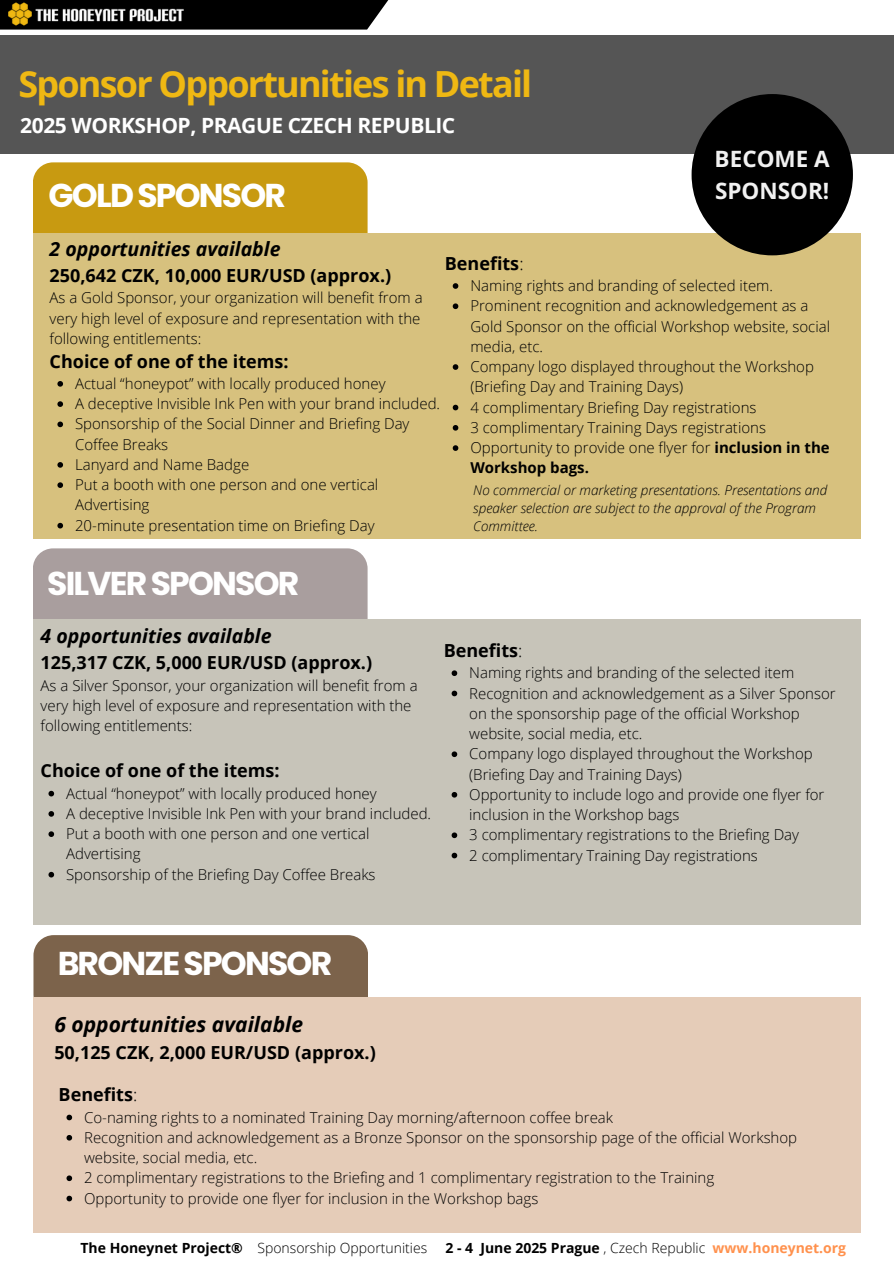
<style>
.page{position:relative;width:894px;height:1264px;background:#fff}
.page>*{position:absolute;margin:0;border:0;box-sizing:border-box;transform-origin:0 0}
.t1{font:700 36px "Open Sans";letter-spacing:-.05em;color:#efb813}
.t2{font:700 33px "Poppins";letter-spacing:-.055em;color:#fff}
.t3{font:700 22.5px "Open Sans";color:#f1f1f1}
.t4{font:700 21px "Open Sans";letter-spacing:-.02em;color:#fff}
.t5{font:italic 700 21px "Open Sans";color:#000}
.t6{font:italic 700 19.5px "Open Sans";color:#000}
.t7{font:700 18px "Open Sans";color:#000}
.t8{font:300 15px/20.2px "Open Sans";color:#000}
.t9{font:300 13.95px "Open Sans";color:#000}
.t10{font:700 13.95px "Open Sans";color:#000}
.t11{font:700 13.95px "Open Sans";color:#ff914d}
.t12{font:italic 300 13.5px/18px "Open Sans";color:#000}
.s1{font-weight:300}
.s2{font-weight:700}
</style>
<div class="page">
<svg style="left:0;top:0;width:389px;height:30px;background:#111110"></svg>
<div style="left:0;top:35px;width:893px;height:118px;background:#555"></div>
<img style="left:9px;top:2px;width:25px;height:24px">
<img style="left:34px;top:0;width:151px;height:30px">
<div style="left:33px;top:162px;width:334px;height:91px;background:#c89a11;border-radius:20px"></div>
<div style="left:33px;top:233px;width:827px;height:306px;background:#d7c17e"></div>
<div style="left:691px;top:94px;width:161px;height:161px;background:#000;border-radius:50%"></div>
<svg style="left:57px;top:381px;width:6px;height:5px"></svg>
<svg style="left:57px;top:401px;width:6px;height:6px"></svg>
<svg style="left:57px;top:421px;width:6px;height:6px"></svg>
<svg style="left:57px;top:462px;width:6px;height:5px"></svg>
<svg style="left:57px;top:482px;width:6px;height:6px"></svg>
<svg style="left:57px;top:523px;width:6px;height:5px"></svg>
<svg style="left:452px;top:283px;width:6px;height:6px"></svg>
<svg style="left:452px;top:303px;width:6px;height:6px"></svg>
<svg style="left:452px;top:364px;width:6px;height:6px"></svg>
<svg style="left:452px;top:405px;width:6px;height:5px"></svg>
<svg style="left:452px;top:425px;width:6px;height:5px"></svg>
<svg style="left:452px;top:445px;width:6px;height:6px"></svg>
<div style="left:33px;top:548px;width:334px;height:91px;background:#a99e9e;border-radius:20px"></div>
<div style="left:33px;top:619px;width:827px;height:306px;background:#c7c4b9"></div>
<svg style="left:48px;top:790px;width:6px;height:6px"></svg>
<svg style="left:48px;top:811px;width:6px;height:5px"></svg>
<svg style="left:48px;top:831px;width:6px;height:6px"></svg>
<svg style="left:48px;top:871px;width:6px;height:6px"></svg>
<svg style="left:451px;top:670px;width:6px;height:6px"></svg>
<svg style="left:451px;top:690px;width:6px;height:6px"></svg>
<svg style="left:451px;top:751px;width:6px;height:6px"></svg>
<svg style="left:451px;top:792px;width:6px;height:5px"></svg>
<svg style="left:451px;top:832px;width:6px;height:6px"></svg>
<svg style="left:451px;top:852px;width:6px;height:6px"></svg>
<div style="left:33px;top:935px;width:335px;height:79px;background:#7c634b;border-radius:20px"></div>
<div style="left:33px;top:997px;width:828px;height:235px;background:#e5ccb8"></div>
<svg style="left:66px;top:1114px;width:6px;height:6px"></svg>
<svg style="left:66px;top:1135px;width:6px;height:5px"></svg>
<svg style="left:66px;top:1175px;width:6px;height:6px"></svg>
<svg style="left:66px;top:1195px;width:6px;height:6px"></svg>
<p class="t1" style="left:18px;top:58px;width:515px">Sponsor Opportunities in Detail</p>
<p class="t4" style="left:20px;top:111px;width:436px">2025 WORKSHOP, PRAGUE CZECH REPUBLIC</p>
<h2 class="t3" style="left:714px;top:143px;width:117px">BECOME A</h2>
<h3 class="t2" style="left:49px;top:173px;width:239px">GOLD SPONSOR</h3>
<h2 class="t3" style="left:714px;top:175px;width:116px">SPONSOR!</h2>
<h3 class="t6" style="left:50px;top:235px;width:232px">2 opportunities available</h3>
<h1 class="t7" style="left:50px;top:263px;width:343px">250,642 CZK, 10,000 EUR/USD (approx.)</h1>
<p class="t8" style="left:50px;top:287px;width:374px">As a Gold Sponsor, your organization will benefit from a very high level of exposure and representation with the following entitlements:</p>
<p class="t7" style="left:50px;top:348px;width:240px">Choice of one of the items:</p>
<p class="t8" style="left:75px;top:373px;width:312px">Actual “honeypot” with locally produced honey</p>
<p class="t8" style="left:75px;top:393px;width:366px">A deceptive Invisible Ink Pen with your brand included.</p>
<p class="t8" style="left:75px;top:413px;width:336px">Sponsorship of the Social Dinner and Briefing Day<br>Coffee Breaks</p>
<p class="t8" style="left:75px;top:454px;width:176px">Lanyard and Name Badge</p>
<p class="t8" style="left:75px;top:474px;width:305px">Put a booth with one person and one vertical<br>Advertising</p>
<p class="t8" style="left:75px;top:515px;width:301px">20-minute presentation time on Briefing Day</p>
<p class="t7" style="left:444px;top:250px;width:80px">Benefits<span class="s1">:</span></p>
<p class="t8" style="left:470px;top:275px;width:304px">Naming rights and branding of selected item.</p>
<h6 class="t8" style="left:470px;top:295px;width:361px">Prominent recognition and acknowledgement as a<br>Gold Sponsor on the official Workshop website, social media, etc.</h6>
<p class="t8" style="left:470px;top:356px;width:345px">Company logo displayed throughout the Workshop (Briefing Day and Training Days)</p>
<p class="t8" style="left:470px;top:396px;width:287px">4 complimentary Briefing Day registrations</p>
<p class="t8" style="left:470px;top:417px;width:297px">3 complimentary Training Days registrations</p>
<p class="t8" style="left:470px;top:437px;width:361px">Opportunity to provide one flyer for <span class="s2">inclusion in the<br>Workshop bags.</span></p>
<p class="t12" style="left:473px;top:480px;width:355px">No commercial or marketing presentations. Presentations and speaker selection are subject to the approval of the Program<br>Committee.</p>
<p class="t2" style="left:47px;top:560px;width:253px">SILVER SPONSOR</p>
<p class="t6" style="left:41px;top:622px;width:232px">4 opportunities available</p>
<h1 class="t7" style="left:41px;top:650px;width:333px">125,317 CZK, 5,000 EUR/USD (approx.)</h1>
<p class="t8" style="left:41px;top:674px;width:378px">As a Silver Sponsor, your organization will benefit from a very high level of exposure and representation with the following entitlements:</p>
<p class="t7" style="left:41px;top:758px;width:240px">Choice of one of the items:</p>
<p class="t8" style="left:66px;top:782px;width:312px">Actual “honeypot” with locally produced honey</p>
<h5 class="t8" style="left:66px;top:803px;width:366px">A deceptive Invisible Ink Pen with your brand included.</h5>
<p class="t8" style="left:66px;top:823px;width:305px">Put a booth with one person and one vertical<br>Advertising</p>
<p class="t8" style="left:66px;top:863px;width:311px">Sponsorship of the Briefing Day Coffee Breaks</p>
<p class="t7" style="left:443px;top:637px;width:80px">Benefits<span class="s1">:</span></p>
<p class="t8" style="left:469px;top:662px;width:326px">Naming rights and branding of the selected item</p>
<h6 class="t8" style="left:469px;top:682px;width:368px">Recognition and acknowledgement as a Silver Sponsor on the sponsorship page of the official Workshop website, social media, etc.</h6>
<p class="t8" style="left:469px;top:743px;width:345px">Company logo displayed throughout the Workshop (Briefing Day and Training Days)</p>
<p class="t8" style="left:469px;top:784px;width:356px">Opportunity to include logo and provide one flyer for inclusion in the Workshop bags</p>
<p class="t8" style="left:469px;top:824px;width:331px">3 complimentary registrations to the Briefing Day</p>
<p class="t8" style="left:469px;top:844px;width:290px">2 complimentary Training Day registrations</p>
<p class="t2" style="left:58px;top:940px;width:276px">BRONZE SPONSOR</p>
<p class="t5" style="left:54px;top:1009px;width:250px">6 opportunities available</p>
<p class="t7" style="left:54px;top:1039px;width:323px">50,125 CZK, 2,000 EUR/USD (approx.)</p>
<p class="t7" style="left:59px;top:1081px;width:80px">Benefits<span class="s1">:</span></p>
<p class="t8" style="left:84px;top:1106px;width:530px">Co-naming rights to a nominated Training Day morning/afternoon coffee break</p>
<h1 class="t8" style="left:84px;top:1126px;width:714px">Recognition and acknowledgement as a Bronze Sponsor on the sponsorship page of the official Workshop website, social media, etc.</h1>
<h4 class="t8" style="left:84px;top:1167px;width:631px">2 complimentary registrations to the Briefing and 1 complimentary registration to the Training</h4>
<h6 class="t8" style="left:84px;top:1187px;width:455px">Opportunity to provide one flyer for inclusion in the Workshop bags</h6>
<p class="t9" style="left:80px;top:1237px;width:348px"><span class="s2">The Honeynet Project®</span> Sponsorship Opportunities</p>
<p class="t10" style="left:445px;top:1237px;width:261px">2 - 4 June 2025 Prague <span class="s1">, Czech Republic</span></p>
<p class="t11" style="left:712px;top:1237px;width:135px">www.honeynet.org</p>
</div>
